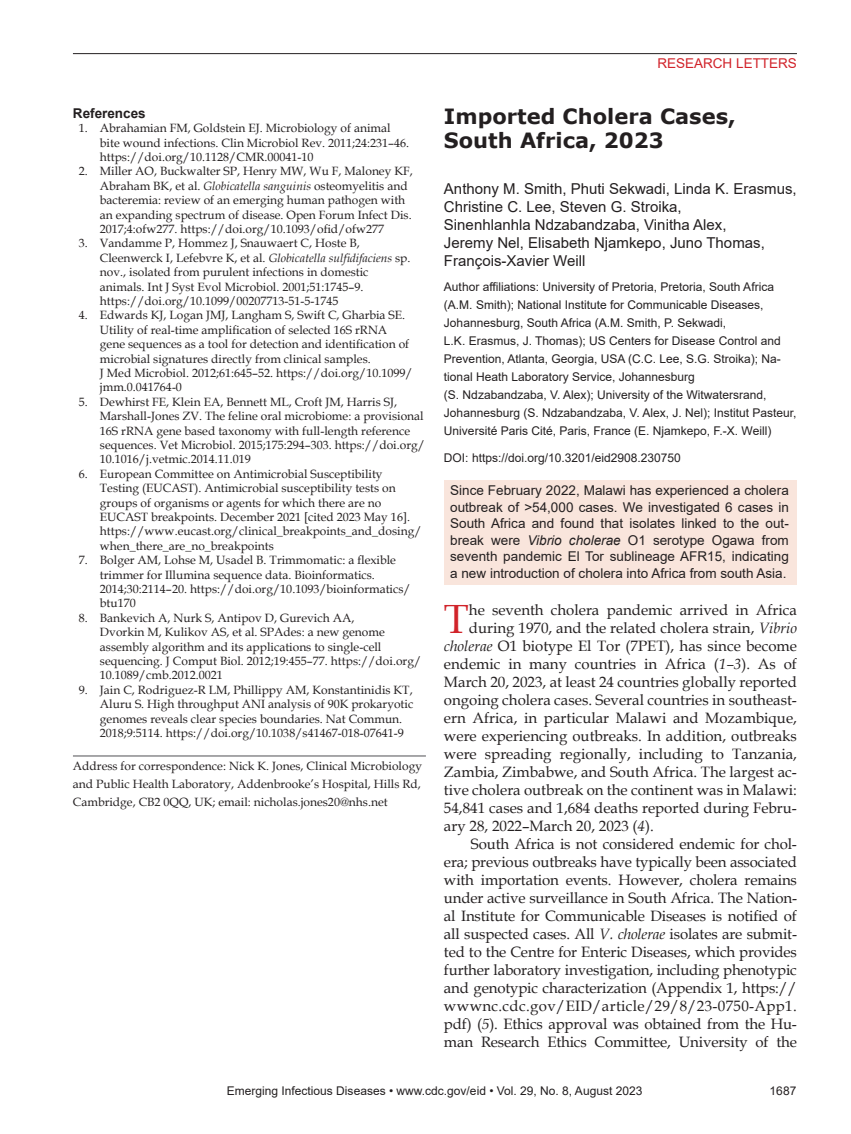
<style>
.page{position:relative;width:851px;height:1134px;background:#fff}
.page>*{position:absolute;margin:0;border:0;box-sizing:border-box;transform-origin:0 0}
.t1{font:40.8px "Book Antiqua";color:#d1232a}
.t2{font:700 21px/24px "Verdana";color:#231f20}
.t3{font:15px "Book Antiqua";color:#231f20}
.t4{font:15px/18px "Arial";color:#231f20}
.t5{font:15px "Book Antiqua";letter-spacing:.02em;color:#231f20}
.t6{font:13.5px/16.5px "Arial";color:#231f20;text-align:justify}
.t7{font:13.5px "Arial";color:#d1232a}
.t8{font:700 13.5px "Arial";color:#231f20}
.t9{font:12px/14.4px "Book Antiqua";color:#231f20}
.t10{font:12px/18px "Arial";color:#231f20}
.s1{font-style:italic}
</style>
<div class="page">
<hr style="left:73px;top:53px;width:723px;height:1px;background:#231f20">
<hr style="left:73px;top:755px;width:353px;height:2px;background:#636366">
<div style="left:444px;top:480px;width:352px;height:105px;background:#f9e5dc"></div>
<p class="t8" style="left:73px;top:104px;width:74px">References</p>
<p class="t9" style="left:100px;top:121px;width:311px;text-indent:-21px">1. Abrahamian FM, Goldstein EJ. Microbiology of animal bite wound infections. Clin Microbiol Rev. 2011;24:231–46. https://doi.org/10.1128/CMR.00041-10</p>
<p class="t9" style="left:100px;top:164px;width:314px;text-indent:-21px">2. Miller AO, Buckwalter SP, Henry MW, Wu F, Maloney KF, Abraham BK, et al. <span class="s1">Globicatella sanguinis</span> osteomyelitis and bacteremia: review of an emerging human pathogen with an expanding spectrum of disease. Open Forum Infect Dis.<br>2017;4:ofw277. https://doi.org/10.1093/ofid/ofw277</p>
<p class="t9" style="left:100px;top:236px;width:312px;text-indent:-21px">3. Vandamme P, Hommez J, Snauwaert C, Hoste B, Cleenwerck I, Lefebvre K, et al. <span class="s1">Globicatella sulfidifaciens</span> sp. nov., isolated from purulent infections in domestic animals. Int J Syst Evol Microbiol. 2001;51:1745–9. https://doi.org/10.1099/00207713-51-5-1745</p>
<p class="t9" style="left:100px;top:308px;width:314px;text-indent:-21px">4. Edwards KJ, Logan JMJ, Langham S, Swift C, Gharbia SE.<br>Utility of real-time amplification of selected 16S rRNA gene sequences as a tool for detection and identification of microbial signatures directly from clinical samples.<br>J Med Microbiol. 2012;61:645–52. https://doi.org/10.1099/ jmm.0.041764-0</p>
<p class="t9" style="left:100px;top:394px;width:326px;text-indent:-21px">5. Dewhirst FE, Klein EA, Bennett ML, Croft JM, Harris SJ, Marshall-Jones ZV. The feline oral microbiome: a provisional 16S rRNA gene based taxonomy with full-length reference sequences. Vet Microbiol. 2015;175:294–303. https://doi.org/ 10.1016/j.vetmic.2014.11.019</p>
<p class="t9" style="left:100px;top:466px;width:323px;text-indent:-21px">6. European Committee on Antimicrobial Susceptibility Testing (EUCAST). Antimicrobial susceptibility tests on groups of organisms or agents for which there are no EUCAST breakpoints. December 2021 [cited 2023 May 16]. https://www.eucast.org/clinical_breakpoints_and_dosing/ when_there_are_no_breakpoints</p>
<p class="t9" style="left:100px;top:553px;width:312px;text-indent:-21px">7. Bolger AM, Lohse M, Usadel B. Trimmomatic: a flexible trimmer for Illumina sequence data. Bioinformatics.<br>2014;30:2114–20. https://doi.org/10.1093/bioinformatics/ btu170</p>
<p class="t9" style="left:100px;top:610px;width:323px;text-indent:-21px">8. Bankevich A, Nurk S, Antipov D, Gurevich AA,<br>Dvorkin M, Kulikov AS, et al. SPAdes: a new genome assembly algorithm and its applications to single-cell sequencing. J Comput Biol. 2012;19:455–77. https://doi.org/ 10.1089/cmb.2012.0021</p>
<p class="t9" style="left:100px;top:682px;width:315px;text-indent:-21px">9. Jain C, Rodriguez-R LM, Phillippy AM, Konstantinidis KT, Aluru S. High throughput ANI analysis of 90K prokaryotic genomes reveals clear species boundaries. Nat Commun.<br>2018;9:5114. https://doi.org/10.1038/s41467-018-07641-9</p>
<p class="t9" style="left:73px;top:757px;width:350px;line-height:18px;text-align:justify">Address for correspondence: Nick K. Jones, Clinical Microbiology and Public Health Laboratory, Addenbrooke’s Hospital, Hills Rd, Cambridge, CB2 0QQ, UK; email: nicholas.jones20@nhs.net</p>
<p class="t7" style="left:657px;top:54px;width:141px">RESEARCH LETTERS</p>
<h2 class="t2" style="left:444px;top:104px;width:293px">Imported Cholera Cases,<br>South Africa, 2023</h2>
<p class="t4" style="left:444px;top:180px;width:354px">Anthony M. Smith, Phuti Sekwadi, Linda K. Erasmus, Christine C. Lee, Steven G. Stroika,<br>Sinenhlanhla Ndzabandzaba, Vinitha Alex,<br>Jeremy Nel, Elisabeth Njamkepo, Juno Thomas, François-Xavier Weill</p>
<p class="t10" style="left:444px;top:278px;width:354px">Author affiliations: University of Pretoria, Pretoria, South Africa (A.M. Smith); National Institute for Communicable Diseases, Johannesburg, South Africa (A.M. Smith, P. Sekwadi,<br>L.K. Erasmus, J. Thomas); US Centers for Disease Control and Prevention, Atlanta, Georgia, USA (C.C. Lee, S.G. Stroika); Na&shy;tional Heath Laboratory Service, Johannesburg<br>(S. Ndzabandzaba, V. Alex); University of the Witwatersrand, Johannesburg (S. Ndzabandzaba, V. Alex, J. Nel); Institut Pasteur, Université Paris Cité, Paris, France (E. Njamkepo, F.-X. Weill)</p>
<p class="t10" style="left:444px;top:449px;width:238px">DOI: https://doi.org/10.3201/eid2908.230750</p>
<p class="t6" style="left:450px;top:482px;width:340px">Since February 2022, Malawi has experienced a cholera outbreak of &gt;54,000 cases. We investigated 6 cases in South Africa and found that isolates linked to the out&shy;break were <span class="s1">Vibrio cholerae</span> O1 serotype Ogawa from seventh pandemic El Tor sublineage AFR15, indicating a new introduction of cholera into Africa from south Asia.</p>
<h1 class="t1" style="left:444px;top:591px;width:26px">T</h1>
<p class="t3" style="left:469px;top:600px;width:329px">he seventh cholera pandemic arrived in Africa</p>
<p class="t3" style="left:469px;top:618px;width:329px">during 1970, and the related cholera strain, <span class="s1">Vibrio</span></p>
<p class="t3" style="left:444px;top:636px;width:354px"><span class="s1">cholerae</span> O1 biotype El Tor (7PET), has since become</p>
<p class="t3" style="left:444px;top:654px;width:354px">endemic in many countries in Africa (<span class="s1">1–3</span>). As of</p>
<p class="t3" style="left:444px;top:672px;width:354px">March 20, 2023, at least 24 countries globally reported</p>
<p class="t3" style="left:444px;top:690px;width:354px">ongoing cholera cases. Several countries in southeast-</p>
<p class="t3" style="left:444px;top:708px;width:354px">ern Africa, in particular Malawi and Mozambique,</p>
<p class="t3" style="left:444px;top:726px;width:354px">were experiencing outbreaks. In addition, outbreaks</p>
<p class="t3" style="left:444px;top:744px;width:354px">were spreading regionally, including to Tanzania,</p>
<p class="t3" style="left:444px;top:762px;width:354px">Zambia, Zimbabwe, and South Africa. The largest ac-</p>
<p class="t3" style="left:444px;top:780px;width:354px">tive cholera outbreak on the continent was in Malawi:</p>
<p class="t3" style="left:444px;top:798px;width:354px">54,841 cases and 1,684 deaths reported during Febru-</p>
<p class="t3" style="left:444px;top:816px;width:211px">ary 28, 2022–March 20, 2023 (<span class="s1">4</span>).</p>
<p class="t3" style="left:471px;top:834px;width:327px">South Africa is not considered endemic for chol-</p>
<p class="t3" style="left:444px;top:852px;width:354px">era; previous outbreaks have typically been associated</p>
<p class="t3" style="left:444px;top:870px;width:354px">with importation events. However, cholera remains</p>
<p class="t3" style="left:444px;top:888px;width:354px">under active surveillance in South Africa. The Nation-</p>
<p class="t3" style="left:444px;top:906px;width:354px">al Institute for Communicable Diseases is notified of</p>
<p class="t3" style="left:444px;top:924px;width:354px">all suspected cases. All <span class="s1">V. cholerae</span> isolates are submit-</p>
<p class="t3" style="left:444px;top:942px;width:354px">ted to the Centre for Enteric Diseases, which provides</p>
<p class="t3" style="left:444px;top:960px;width:354px">further laboratory investigation, including phenotypic</p>
<p class="t3" style="left:444px;top:978px;width:354px">and genotypic characterization (Appendix 1, https://</p>
<p class="t5" style="left:444px;top:996px;width:354px">wwwnc.cdc.gov/EID/article/29/8/23-0750-App1.</p>
<p class="t3" style="left:444px;top:1014px;width:354px">pdf) (<span class="s1">5</span>). Ethics approval was obtained from the Hu-</p>
<p class="t3" style="left:444px;top:1032px;width:354px">man Research Ethics Committee, University of the</p>
<p class="t10" style="left:227px;top:1082px;width:417px">Emerging Infectious Diseases • www.cdc.gov/eid • Vol. 29, No. 8, August 2023</p>
<p class="t10" style="left:769px;top:1082px;width:28px">1687</p>
</div>
